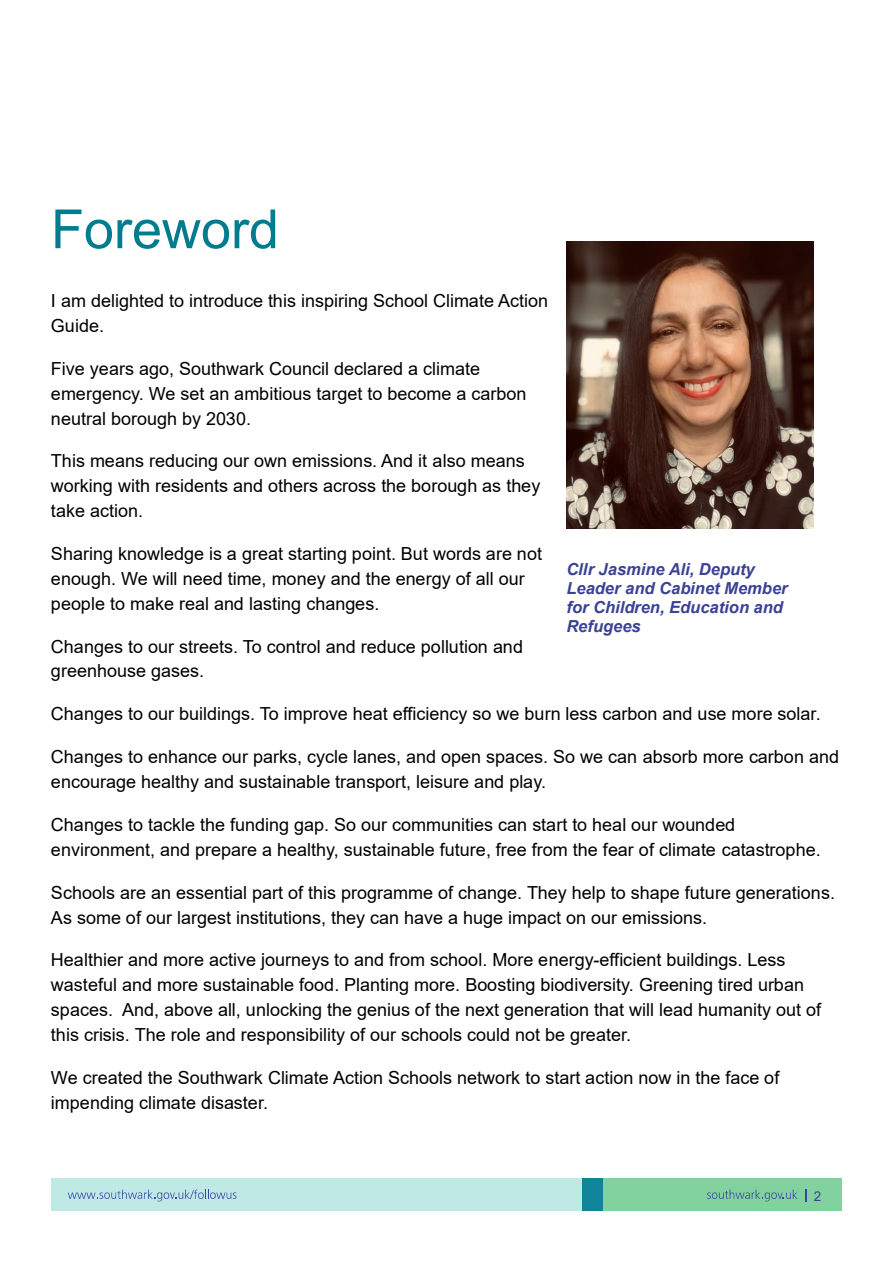
<style>
.page{position:relative;width:893px;height:1262px;background:#fff}
.page>*{position:absolute;margin:0;border:0;box-sizing:border-box;transform-origin:0 0}
.t1{font:54px "Arial";color:#007b8f}
.t2{font:18px/24.9px "Arial";color:#000}
.t3{font:italic 700 16.5px/19px "Arial";color:#3a4294}
.t4{font:13.5px "Arial";color:#3a4294}
</style>
<div class="page">
<svg style="left:51px;top:1178px;width:790px;height:32px;background:#a5dccd"></svg>
<img style="left:566px;top:242px;width:247px;height:286px">
<h1 class="t1" style="left:51px;top:199px;width:230px">Foreword</h1>
<p class="t2" style="left:51px;top:288px;width:499px">I am delighted to introduce this inspiring School Climate Action<br>Guide.</p>
<p class="t2" style="left:51px;top:356px;width:477px">Five years ago, Southwark Council declared a climate emergency. We set an ambitious target to become a carbon neutral borough by 2030.</p>
<p class="t2" style="left:51px;top:448px;width:491px">This means reducing our own emissions. And it also means working with residents and others across the borough as they take action.</p>
<p class="t2" style="left:51px;top:541px;width:492px">Sharing knowledge is a great starting point. But words are not enough. We will need time, money and the energy of all our people to make real and lasting changes.</p>
<p class="t2" style="left:51px;top:634px;width:473px">Changes to our streets. To control and reduce pollution and greenhouse gases.</p>
<p class="t2" style="left:51px;top:701px;width:771px">Changes to our buildings. To improve heat efficiency so we burn less carbon and use more solar.</p>
<p class="t2" style="left:51px;top:744px;width:789px">Changes to enhance our parks, cycle lanes, and open spaces. So we can absorb more carbon and encourage healthy and sustainable transport, leisure and play.</p>
<p class="t2" style="left:51px;top:812px;width:771px">Changes to tackle the funding gap. So our communities can start to heal our wounded environment, and prepare a healthy, sustainable future, free from the fear of climate catastrophe.</p>
<p class="t2" style="left:51px;top:879px;width:785px">Schools are an essential part of this programme of change. They help to shape future generations.<br>As some of our largest institutions, they can have a huge impact on our emissions.</p>
<p class="t2" style="left:51px;top:947px;width:771px">Healthier and more active journeys to and from school. More energy-efficient buildings. Less wasteful and more sustainable food. Planting more. Boosting biodiversity. Greening tired urban spaces. And, above all, unlocking the genius of the next generation that will lead humanity out of this crisis. The role and responsibility of our schools could not be greater.</p>
<p class="t2" style="left:51px;top:1065px;width:730px">We created the Southwark Climate Action Schools network to start action now in the face of impending climate disaster.</p>
<p class="t3" style="left:566px;top:559px;width:223px">Cllr Jasmine Ali, Deputy<br>Leader and Cabinet Member for Children, Education and<br>Refugees</p>
<p class="t4" style="left:813px;top:1188px;width:9px">2</p>
</div>
